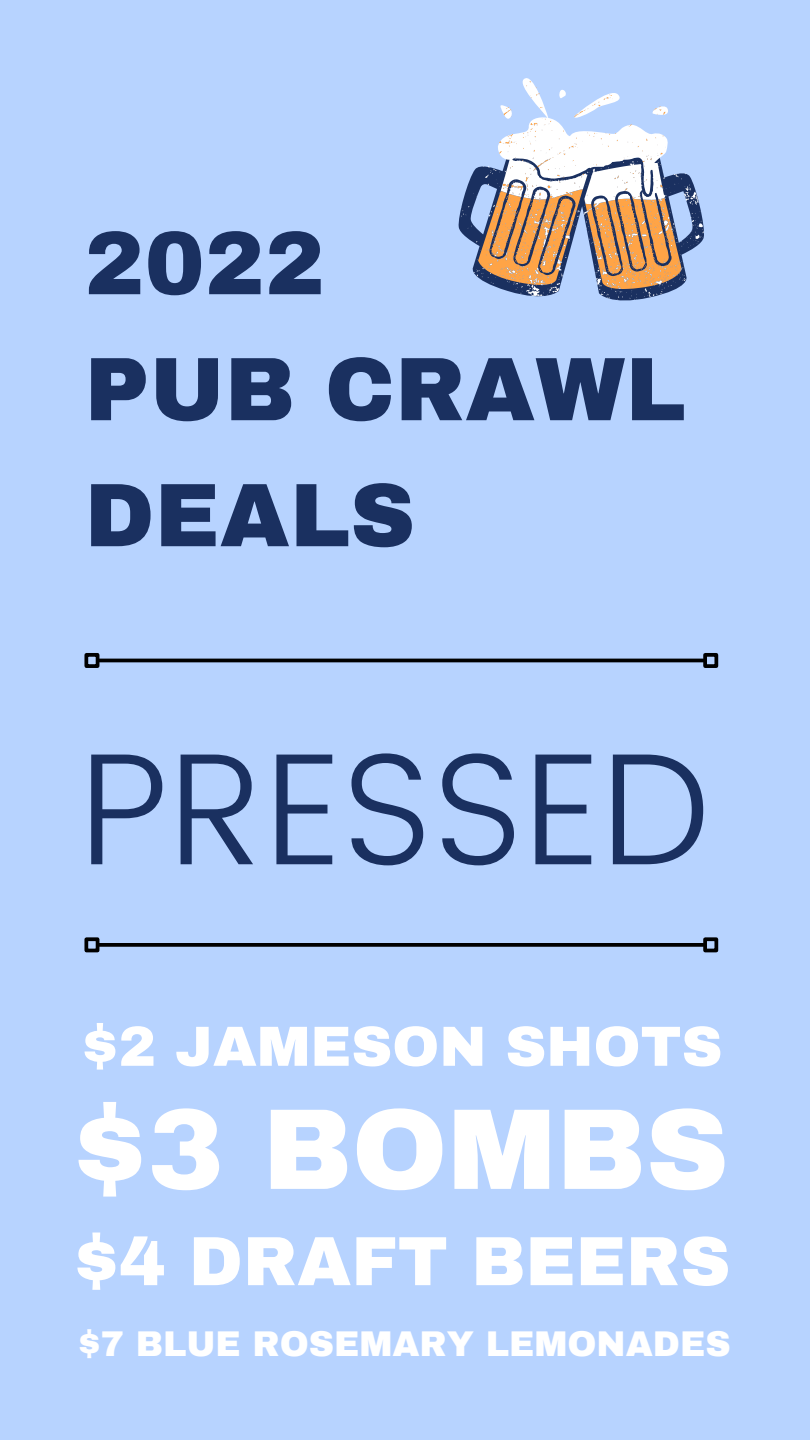
<style>
.page{position:relative;width:810px;height:1440px;background:#b7d3ff}
.page>*{position:absolute;margin:0;border:0;box-sizing:border-box;transform-origin:0 0}
.t1{font:300 159px "Poppins";color:#1a3060}
.t2{font:900 115px "Archivo";color:#fff}
.t3{font:900 90.2px "Archivo";color:#1a3060}
.t4{font:900 69.7px "Archivo";color:#fff}
.t5{font:900 56.6px "Archivo";color:#fff}
.t6{font:900 35px "Archivo";color:#fff}
</style>
<div class="page">
<hr style="left:99px;top:659px;width:604px;height:3px;background:#000">
<div style="left:84px;top:653px;width:15px;height:15px;border:4px solid #000"></div>
<div style="left:703px;top:653px;width:15px;height:15px;border:4px solid #000"></div>
<svg style="left:99px;top:943px;width:604px;height:4px;background:#0b0c0f"></svg>
<div style="left:84px;top:937px;width:15px;height:15px;border:4px solid #000"></div>
<div style="left:703px;top:937px;width:15px;height:15px;border:4px solid #000"></div>
<svg style="left:461px;top:78px;width:243px;height:222px"></svg>
<p class="t3" style="left:84px;top:215px;width:242px">2022</p>
<p class="t3" style="left:84px;top:341px;width:603px">PUB CRAWL</p>
<p class="t3" style="left:84px;top:467px;width:332px">DEALS</p>
<p class="t1" style="left:79px;top:716px;width:632px">PRESSED</p>
<p class="t5" style="left:81px;top:1016px;width:643px">$2 JAMESON SHOTS</p>
<p class="t2" style="left:71px;top:1088px;width:660px">$3 BOMBS</p>
<p class="t4" style="left:73px;top:1224px;width:659px">$4 DRAFT BEERS</p>
<p class="t6" style="left:78px;top:1325px;width:655px">$7 BLUE ROSEMARY LEMONADES</p>
</div>
